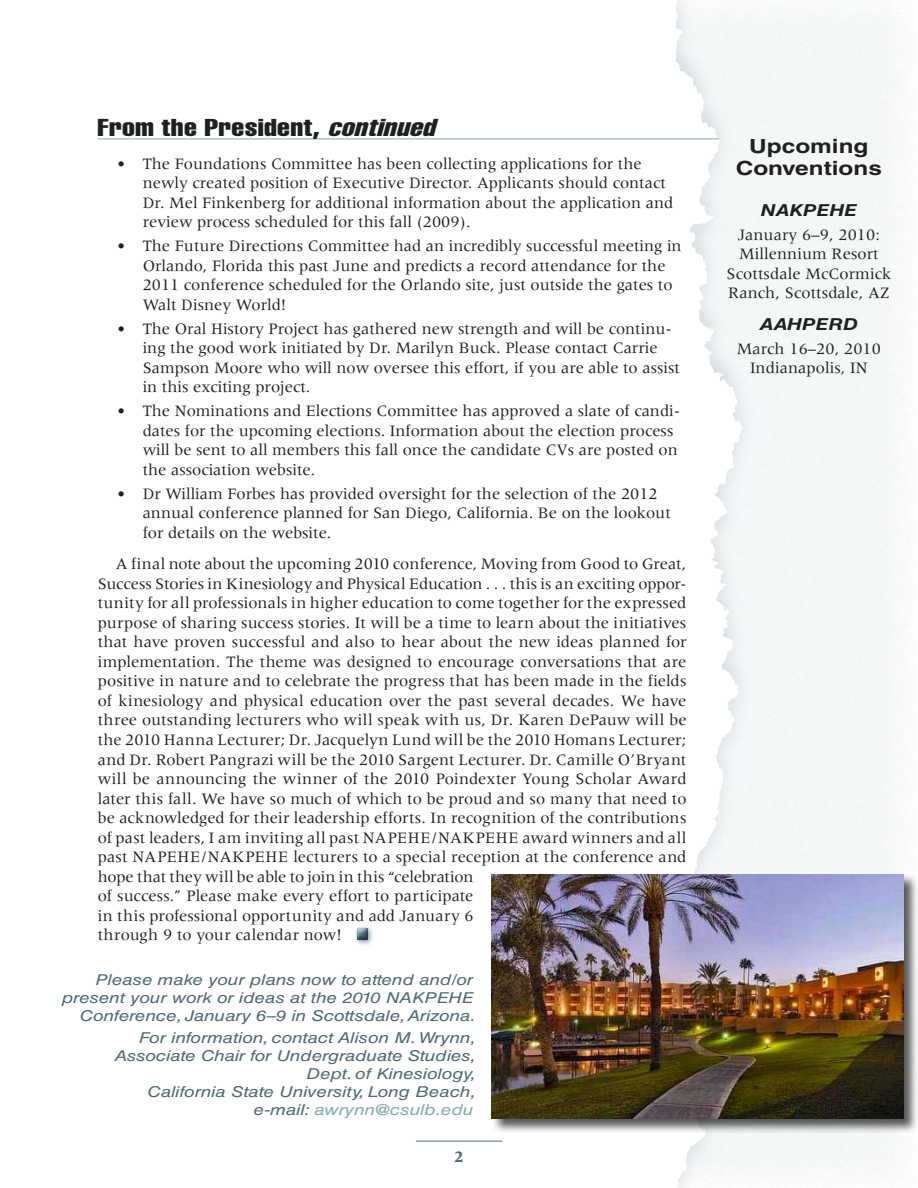
<style>
.page{position:relative;width:918px;height:1188px;background:#fff}
.page>*{position:absolute;margin:0;border:0;box-sizing:border-box;transform-origin:0 0}
.t1{font:24px "Helvetica LT Std Comp";letter-spacing:.01em;color:#221f20;scale:1.25 1}
.t2{font:700 19.5px/22.5px "Helvetica LT Std";color:#221f20;text-align:center;scale:1.25 1}
.t3{font:16.5px/19.5px "Meridien";color:#221f20}
.t4{font:italic 700 16.5px "Helvetica LT Std";color:#221f20;scale:1.25 1}
.t5{font:700 16.5px "Meridien";color:#4b6a76}
.t6{font:italic 15px/18px "Helvetica LT Std";color:#4b6a76;text-align:right;scale:1.25 1}
.s1{font-style:italic}
.s2{color:#83abb0}
</style>
<div class="page">
<hr style="left:416px;top:1141px;width:86px;height:1px;background:#4b6a76">
<div style="left:662px;top:0;width:256px;height:1188px;background:#f5f7f8"></div>
<hr style="left:917px;top:0;width:1px;height:1188px;background:#fff">
<hr style="left:98px;top:139px;width:621px;height:1px;background:#83abb0">
<div style="left:354px;top:925px;width:20px;height:21px;background:#4b6a76;opacity:.75"></div>
<div style="left:354px;top:928px;width:14px;height:14px;background:#4b6a76;opacity:.75"></div>
<div style="left:491px;top:874px;width:427px;height:260px;background:#221f20;opacity:.75"></div>
<img style="left:492px;top:874px;width:412px;height:245px">
<h1 class="t1" style="left:98px;top:112px;width:278px">From the President, <span class="s1">continued</span></h1>
<p class="t3" style="left:143px;top:154px;width:532px;text-indent:-25px">• The Foundations Committee has been collecting applications for the newly created position of Executive Director. Applicants should contact Dr. Mel Finkenberg for additional information about the application and review process scheduled for this fall (2009).</p>
<p class="t3" style="left:143px;top:236px;width:541px;text-indent:-25px">• The Future Directions Committee had an incredibly successful meeting in Orlando, Florida this past June and predicts a record attendance for the 2011 conference scheduled for the Orlando site, just outside the gates to Walt Disney World!</p>
<p class="t3" style="left:143px;top:319px;width:539px;text-indent:-25px">• The Oral History Project has gathered new strength and will be continu&shy;ing the good work initiated by Dr. Marilyn Buck. Please contact Carrie Sampson Moore who will now oversee this effort, if you are able to assist in this exciting project.</p>
<p class="t3" style="left:143px;top:401px;width:539px;text-indent:-25px">• The Nominations and Elections Committee has approved a slate of candi&shy;dates for the upcoming elections. Information about the election process will be sent to all members this fall once the candidate CVs are posted on the association website.</p>
<p class="t3" style="left:143px;top:484px;width:530px;text-indent:-25px">• Dr William Forbes has provided oversight for the selection of the 2012 annual conference planned for San Diego, California. Be on the lookout for details on the website.</p>
<p class="t3" style="left:98px;top:554px;width:590px;text-indent:18px">A final note about the upcoming 2010 conference, Moving from Good to Great, Success Stories in Kinesiology and Physical Education . . . this is an exciting oppor&shy;tunity for all professionals in higher education to come together for the expressed purpose of sharing success stories. It will be a time to learn about the initiatives that have proven successful and also to hear about the new ideas planned for implementation. The theme was designed to encourage conversations that are positive in nature and to celebrate the progress that has been made in the fields of kinesiology and physical education over the past several decades. We have three outstanding lecturers who will speak with us, Dr. Karen DePauw will be the 2010 Hanna Lecturer; Dr. Jacquelyn Lund will be the 2010 Homans Lecturer; and Dr. Robert Pangrazi will be the 2010 Sargent Lecturer. Dr. Camille O’Bryant will be announcing the winner of the 2010 Poindexter Young Scholar Award later this fall. We have so much of which to be proud and so many that need to be acknowledged for their leadership efforts. In recognition of the contributions of past leaders, I am inviting all past NAPEHE/NAKPEHE award winners and all past NAPEHE/NAKPEHE lecturers to a special reception at the conference and hope that they will be able to join in this “celebration<br>of success.” Please make every effort to participate<br>in this professional opportunity and add January 6<br>through 9 to your calendar now!</p>
<p class="t6" style="left:62px;top:971px;width:333px">Please make your plans now to attend and/or present your work or ideas at the 2010 NAKPEHE<br>Conference, January 6–9 in Scottsdale, Arizona.</p>
<p class="t6" style="left:115px;top:1029px;width:290px">For information, contact Alison M. Wrynn, Associate Chair for Undergraduate Studies, Dept. of Kinesiology,<br>California State University, Long Beach, e-mail: <span class="s2">awrynn@csulb.edu</span></p>
<p class="t5" style="left:454px;top:1147px;width:11px">2</p>
<p class="t2" style="left:736px;top:134px;width:118px">Upcoming<br>Conventions</p>
<p class="t4" style="left:761px;top:200px;width:79px">NAKPEHE</p>
<p class="t3" style="left:727px;top:225px;width:166px;text-align:center">January 6–9, 2010:<br>Millennium Resort<br>Scottsdale McCormick<br>Ranch, Scottsdale, AZ</p>
<p class="t4" style="left:760px;top:314px;width:80px">AAHPERD</p>
<p class="t3" style="left:737px;top:339px;width:146px;text-align:center">March 16–20, 2010<br>Indianapolis, IN</p>
</div>
